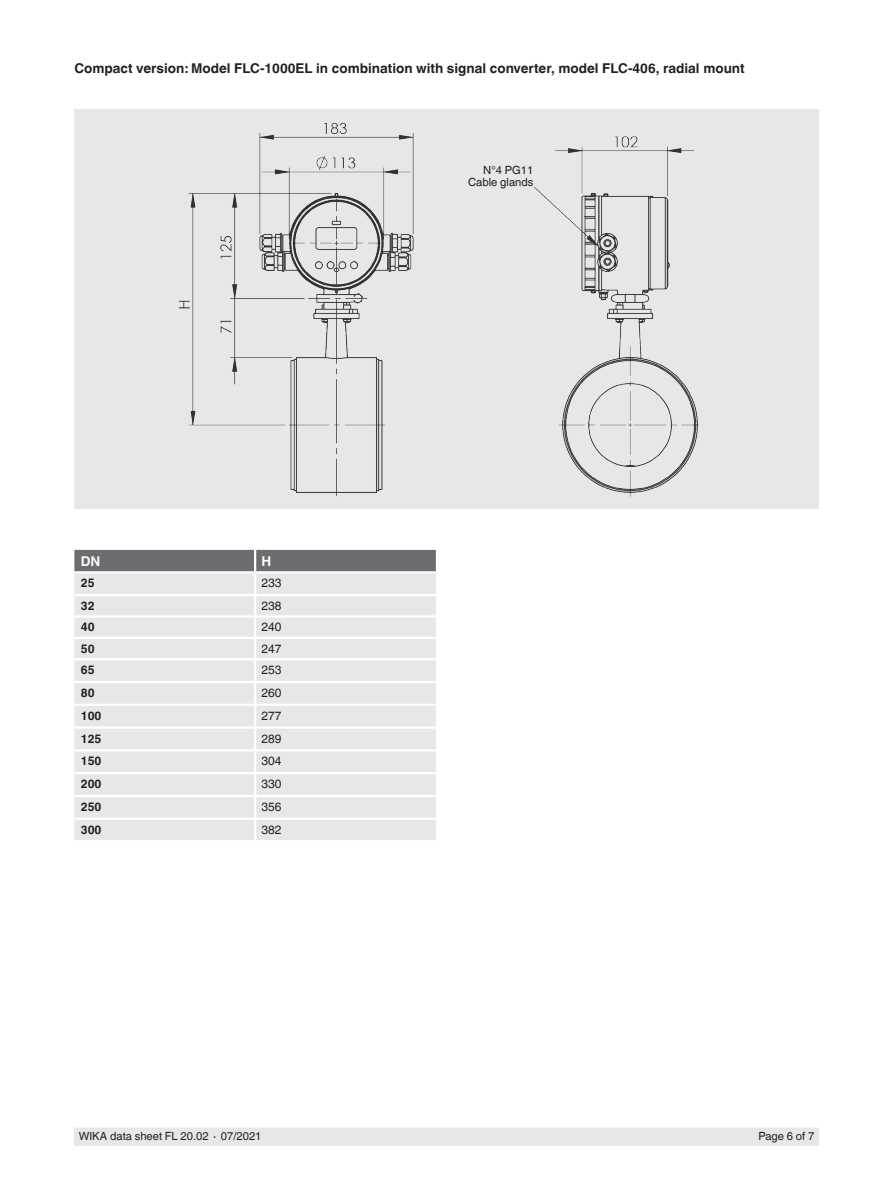
<style>
.page{position:relative;width:893px;height:1188px;background:#fff}
.page>*{position:absolute;margin:0;border:0;box-sizing:border-box;transform-origin:0 0}
.t1{font:700 13.5px "Helvetica World";color:#231f20}
.t2{font:700 13.5px "Helvetica World";color:#fff}
.t3{font:12px "Helvetica World";color:#231f20}
.t4{font:700 12px "Helvetica World";color:#231f20}
.t5{font:11.25px/12px "Helvetica World";color:#231f20;text-align:right}
</style>
<div class="page">
<div style="left:74px;top:1128px;width:745px;height:17px;background:#e6e7e9"></div>
<div style="left:74px;top:109px;width:745px;height:400px;background:#e6e7e9"></div>
<img style="left:178px;top:122px;width:521px;height:375px">
<div style="left:421px;top:154px;width:112px;height:44px;background:#e6e7e9"></div>
<div style="left:74px;top:550px;width:362px;height:21px;background:#6c6d70"></div>
<div style="left:74px;top:573px;width:362px;height:267px;background:#e6e7e9"></div>
<hr style="left:254px;top:573px;width:2px;height:21px;background:#fff">
<hr style="left:74px;top:594px;width:181px;height:2px;background:#fff">
<hr style="left:255px;top:594px;width:181px;height:2px;background:#fff">
<hr style="left:74px;top:615px;width:181px;height:3px;background:#fff">
<hr style="left:255px;top:615px;width:181px;height:3px;background:#fff">
<hr style="left:74px;top:637px;width:181px;height:2px;background:#fff">
<hr style="left:255px;top:637px;width:181px;height:2px;background:#fff">
<svg style="left:254px;top:596px;width:2px;height:62px"></svg>
<hr style="left:74px;top:658px;width:181px;height:2px;background:#fff">
<hr style="left:255px;top:658px;width:181px;height:2px;background:#fff">
<hr style="left:254px;top:660px;width:2px;height:21px;background:#fff">
<hr style="left:74px;top:681px;width:181px;height:2px;background:#fff">
<hr style="left:255px;top:681px;width:181px;height:2px;background:#fff">
<hr style="left:254px;top:683px;width:2px;height:21px;background:#fff">
<hr style="left:74px;top:704px;width:181px;height:2px;background:#fff">
<hr style="left:255px;top:704px;width:181px;height:2px;background:#fff">
<hr style="left:254px;top:706px;width:2px;height:20px;background:#fff">
<hr style="left:74px;top:726px;width:181px;height:3px;background:#fff">
<hr style="left:255px;top:726px;width:181px;height:3px;background:#fff">
<hr style="left:254px;top:729px;width:2px;height:20px;background:#fff">
<hr style="left:74px;top:749px;width:181px;height:2px;background:#fff">
<hr style="left:255px;top:749px;width:181px;height:2px;background:#fff">
<hr style="left:254px;top:751px;width:2px;height:21px;background:#fff">
<hr style="left:74px;top:772px;width:181px;height:2px;background:#fff">
<hr style="left:255px;top:772px;width:181px;height:2px;background:#fff">
<hr style="left:254px;top:774px;width:2px;height:21px;background:#fff">
<hr style="left:74px;top:795px;width:181px;height:2px;background:#fff">
<hr style="left:255px;top:795px;width:181px;height:2px;background:#fff">
<hr style="left:254px;top:797px;width:2px;height:21px;background:#fff">
<hr style="left:74px;top:818px;width:181px;height:2px;background:#fff">
<hr style="left:255px;top:818px;width:181px;height:2px;background:#fff">
<hr style="left:254px;top:820px;width:2px;height:20px;background:#fff">
<hr style="left:254px;top:550px;width:2px;height:21px;background:#fff">
<p class="t1" style="left:74px;top:61px;width:672px">Compact version: Model FLC-1000EL in combination with signal converter, model FLC-406, radial mount</p>
<p class="t2" style="left:81px;top:553px;width:21px">DN</p>
<p class="t2" style="left:261px;top:553px;width:11px">H</p>
<p class="t4" style="left:81px;top:576px;width:15px">25</p>
<p class="t3" style="left:261px;top:576px;width:22px">233</p>
<p class="t4" style="left:81px;top:599px;width:15px">32</p>
<p class="t3" style="left:261px;top:599px;width:22px">238</p>
<p class="t4" style="left:81px;top:620px;width:15px">40</p>
<p class="t3" style="left:261px;top:620px;width:22px">240</p>
<p class="t4" style="left:81px;top:642px;width:15px">50</p>
<p class="t3" style="left:261px;top:642px;width:22px">247</p>
<p class="t4" style="left:81px;top:663px;width:15px">65</p>
<p class="t3" style="left:261px;top:663px;width:22px">253</p>
<p class="t4" style="left:81px;top:686px;width:15px">80</p>
<p class="t3" style="left:261px;top:686px;width:22px">260</p>
<p class="t4" style="left:81px;top:709px;width:22px">100</p>
<p class="t3" style="left:261px;top:709px;width:22px">277</p>
<p class="t4" style="left:81px;top:731px;width:22px">125</p>
<p class="t3" style="left:261px;top:731px;width:22px">289</p>
<p class="t4" style="left:81px;top:754px;width:22px">150</p>
<p class="t3" style="left:261px;top:754px;width:22px">304</p>
<p class="t4" style="left:81px;top:777px;width:22px">200</p>
<p class="t3" style="left:261px;top:777px;width:22px">330</p>
<p class="t4" style="left:81px;top:800px;width:22px">250</p>
<p class="t3" style="left:261px;top:800px;width:22px">356</p>
<p class="t4" style="left:81px;top:822px;width:22px">300</p>
<p class="t3" style="left:261px;top:822px;width:22px">382</p>
<p class="t5" style="left:468px;top:164px;width:67px">N°4 PG11<br>Cable glands</p>
<p class="t5" style="left:79px;top:1130px;width:184px">WIKA data sheet FL 20.02 ∙ 07/2021</p>
<p class="t5" style="left:759px;top:1130px;width:57px">Page 6 of 7</p>
</div>
